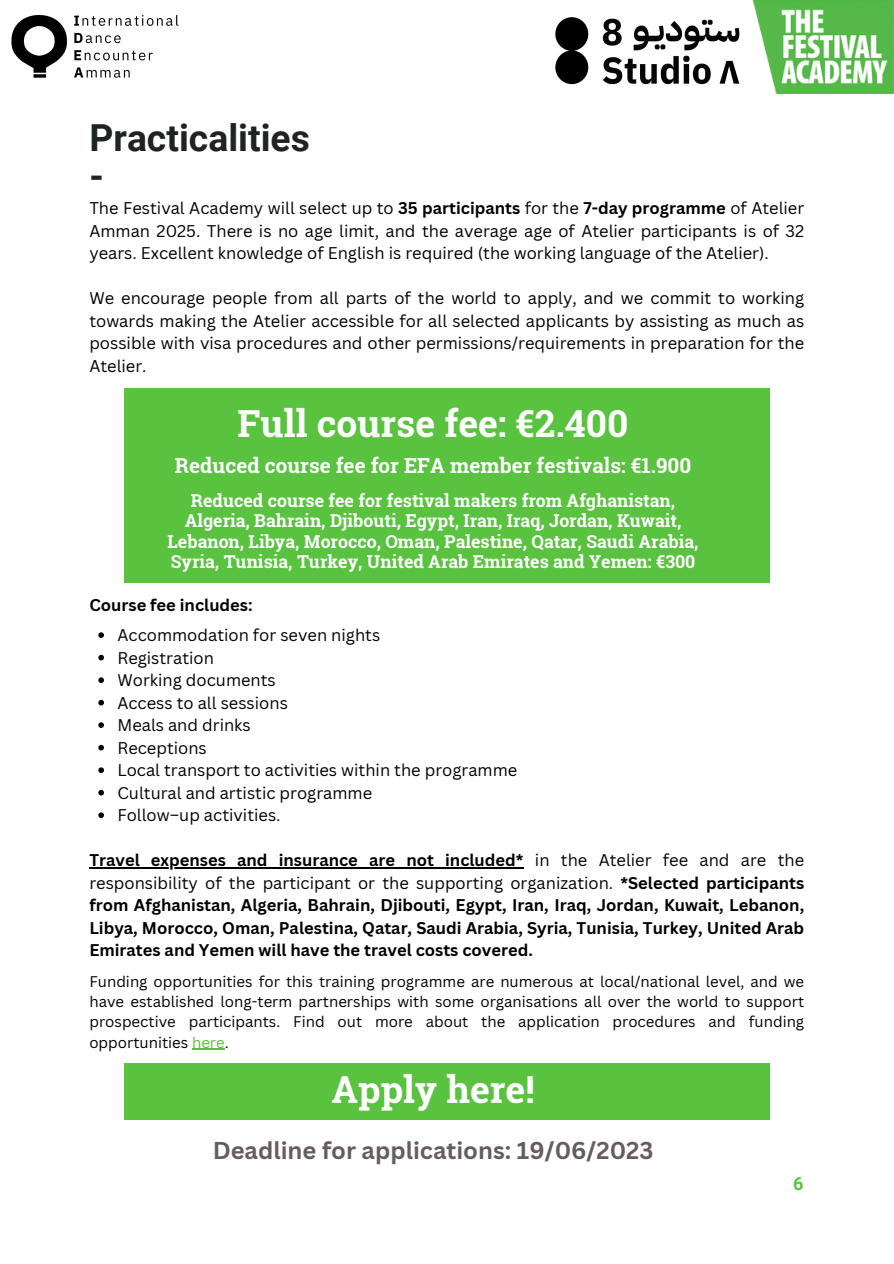
<style>
.page{position:relative;width:894px;height:1264px;background:#fff}
.page>*{position:absolute;margin:0;border:0;box-sizing:border-box;transform-origin:0 0}
.t1{font:700 37.2px "Roboto Slab";color:#fff}
.t2{font:700 37.2px/37.2px "Roboto";color:#1f2322}
.t3{font:700 23.7px "Canva Sans";color:#675c5c}
.t4{font:700 20.7px "Roboto Slab";color:#fff}
.t5{font:700 18px "Roboto";color:#59c23f}
.t6{font:700 17.7px/20.2px "Roboto Slab";color:#fff;text-align:center}
.t7{font:16.5px/22.5px "Canva Sans";color:#000;text-align:justify}
.t8{font:700 16.5px/22.5px "Canva Sans";color:#000;text-align:justify}
.t9{font:15px/20.2px "Canva Sans";color:#000;text-align:justify}
.s1{font-weight:700}
.s2{font-weight:400}
.s3{color:#59c23f}
</style>
<div class="page">
<svg style="left:98px;top:632px;width:6px;height:6px"></svg>
<svg style="left:98px;top:655px;width:6px;height:5px"></svg>
<svg style="left:98px;top:677px;width:6px;height:6px"></svg>
<svg style="left:98px;top:700px;width:6px;height:5px"></svg>
<svg style="left:98px;top:722px;width:6px;height:6px"></svg>
<svg style="left:98px;top:745px;width:6px;height:5px"></svg>
<svg style="left:98px;top:767px;width:6px;height:6px"></svg>
<svg style="left:98px;top:790px;width:6px;height:5px"></svg>
<svg style="left:98px;top:812px;width:6px;height:6px"></svg>
<hr style="left:89px;top:867px;width:434px;height:1px;background:#000">
<hr style="left:192px;top:1048px;width:33px;height:1px;background:#59c23f">
<div style="left:124px;top:1063px;width:645px;height:56px;background:#59c23f"></div>
<img style="left:752px;top:0;width:141px;height:93px">
<img style="left:11px;top:15px;width:167px;height:63px">
<img style="left:555px;top:18px;width:185px;height:66px">
<div style="left:124px;top:388px;width:645px;height:195px;background:#59c23f"></div>
<p class="t2" style="left:89px;top:120px;width:222px">Practicalities -</p>
<p class="t7" style="left:89px;top:196px;width:716px">The Festival Academy will select up to <span class="s1">35 participants</span> for the <span class="s1">7-day programme</span> of Atelier Amman 2025. There is no age limit, and the average age of Atelier participants is of 32 years. Excellent knowledge of English is required (the working language of the Atelier).</p>
<p class="t7" style="left:89px;top:286px;width:716px">We encourage people from all parts of the world to apply, and we commit to working towards making the Atelier accessible for all selected applicants by assisting as much as possible with visa procedures and other permissions/requirements in preparation for the Atelier.</p>
<h2 class="t1" style="left:237px;top:398px;width:392px">Full course fee: €2.400</h2>
<h2 class="t4" style="left:175px;top:452px;width:517px">Reduced course fee for EFA member festivals: €1.900</h2>
<p class="t6" style="left:167px;top:490px;width:532px">Reduced course fee for festival makers from Afghanistan, Algeria, Bahrain, Djibouti, Egypt, Iran, Iraq, Jordan, Kuwait, Lebanon, Libya, Morocco, Oman, Palestine, Qatar, Saudi Arabia, Syria, Tunisia, Turkey, United Arab Emirates and Yemen: €300</p>
<h5 class="t8" style="left:89px;top:593px;width:165px">Course fee includes:</h5>
<h5 class="t7" style="left:117px;top:623px;width:264px">Accommodation for seven nights</h5>
<h3 class="t7" style="left:117px;top:646px;width:98px">Registration</h3>
<h4 class="t7" style="left:117px;top:668px;width:160px">Working documents</h4>
<h4 class="t7" style="left:117px;top:691px;width:172px">Access to all sessions</h4>
<p class="t7" style="left:117px;top:713px;width:135px">Meals and drinks</p>
<p class="t7" style="left:117px;top:736px;width:91px">Receptions</p>
<p class="t7" style="left:117px;top:758px;width:401px">Local transport to activities within the programme</p>
<p class="t7" style="left:117px;top:781px;width:256px">Cultural and artistic programme</p>
<p class="t7" style="left:117px;top:803px;width:164px">Follow–up activities.</p>
<p class="t8" style="left:89px;top:848px;width:716px">Travel expenses and insurance are not included* <span class="s2">in the Atelier fee and are the responsibility of the participant or the supporting organization.</span> *Selected participants from Afghanistan, Algeria, Bahrain, Djibouti, Egypt, Iran, Iraq, Jordan, Kuwait, Lebanon, Libya, Morocco, Oman, Palestina, Qatar, Saudi Arabia, Syria, Tunisia, Turkey, United Arab Emirates and Yemen will have the travel costs covered.</p>
<p class="t9" style="left:89px;top:970px;width:716px">Funding opportunities for this training programme are numerous at local/national level, and we have established long-term partnerships with some organisations all over the world to support prospective participants. Find out more about the application procedures and funding opportunities <span class="s3">here</span>.</p>
<p class="t1" style="left:331px;top:1064px;width:205px">Apply here!</p>
<p class="t3" style="left:213px;top:1133px;width:442px">Deadline for applications: 19/06/2023</p>
<h1 class="t5" style="left:792px;top:1173px;width:12px">6</h1>
</div>
